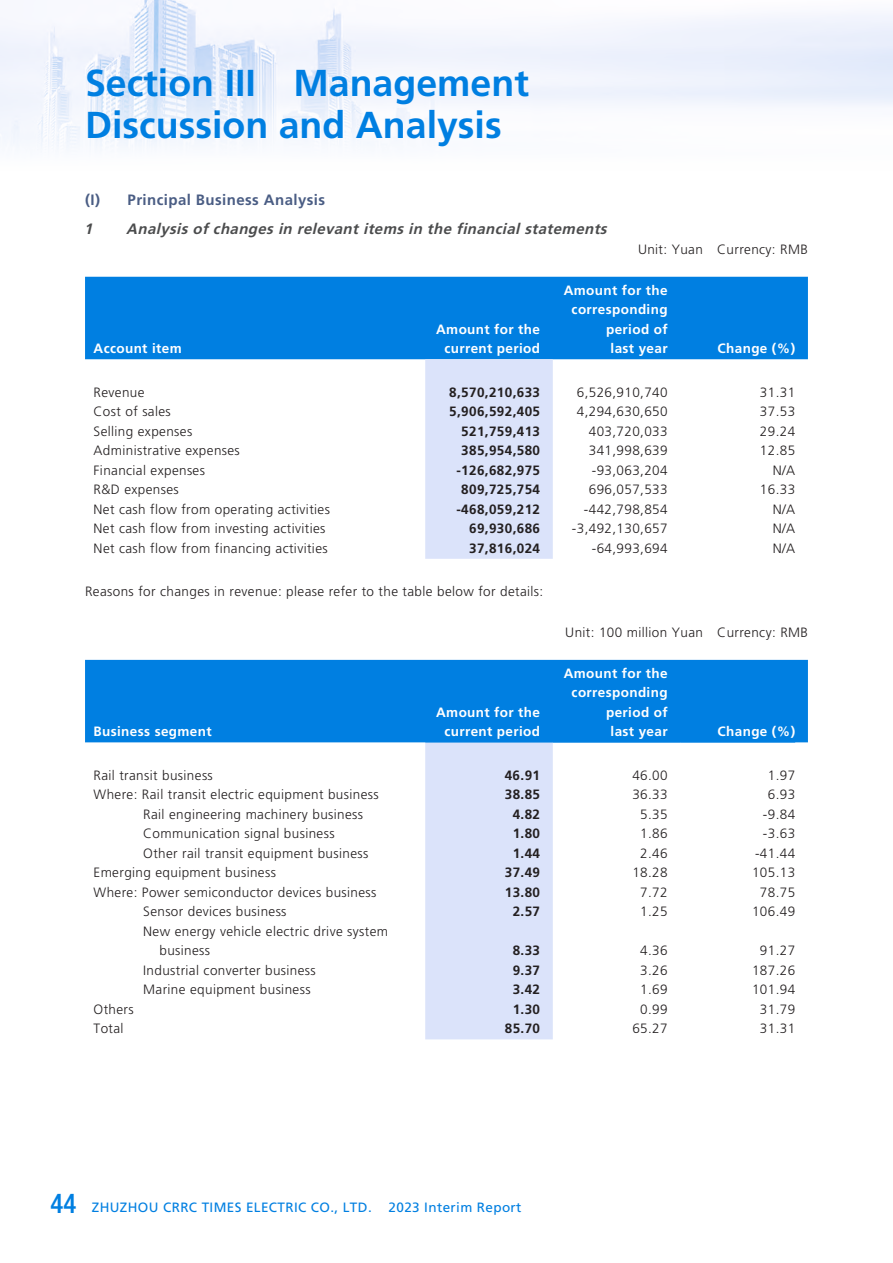
<style>
.page{position:relative;width:893px;height:1263px;background:#fff}
.page>*{position:absolute;margin:0;border:0;box-sizing:border-box;transform-origin:0 0}
.t1{font:700 37.5px/42px "Frutiger LT Std";color:#007fe1}
._03_Heading_3{font:italic 700 15px "Frutiger LT Std";color:#4b4c4d}
._02_Heading_2{font:700 15px "Frutiger LT Std";letter-spacing:.03em;color:#4a5d84}
._50_Table_Body{font:300 13.5px/19.5px "Frutiger LT Std";letter-spacing:.03em;color:#231f20}
._50_Table_Body-2{font:700 13.5px "Frutiger LT Std";letter-spacing:.03em;color:#fff}
._50_Table_Body-3{font:700 13.5px "Frutiger LT Std";letter-spacing:.03em;color:#231f20}
._00_Body_text{font:300 13.5px "Frutiger LT Std";letter-spacing:.03em;color:#231f20}
.t2{font:13.5px "Frutiger LT Std";letter-spacing:.03em;color:#007fe1}
.s1{font-family:"Helvetica Neue LT Std";font-weight:500;font-stretch:condensed;font-size:27px}
</style>
<div class="page">
<img style="left:0;top:0;width:893px;height:1040px">
<div style="left:85px;top:277px;width:723px;height:82px;background:#007fe1"></div>
<div style="left:425px;top:359px;width:128px;height:200px;background:#dbe3fa"></div>
<div style="left:85px;top:660px;width:723px;height:82px;background:#007fe1"></div>
<div style="left:425px;top:743px;width:128px;height:296px;background:#dbe3fa"></div>
<hr style="left:425px;top:742px;width:128px;height:1px;background:#007fe1">
<hr style="left:553px;top:742px;width:127px;height:1px;background:#007fe1">
<hr style="left:680px;top:742px;width:115px;height:1px;background:#007fe1">
<h1 class="t1" style="left:85px;top:62px;width:445px">Section III Management<br>Discussion and Analysis</h1>
<p class="_02_Heading_2" style="left:85px;top:191px;width:242px">(I) Principal Business Analysis</p>
<p class="_03_Heading_3" style="left:84px;top:220px;width:14px">1</p>
<p class="_03_Heading_3" style="left:126px;top:220px;width:486px">Analysis of changes in relevant items in the financial statements</p>
<p class="_00_Body_text" style="left:638px;top:241px;width:171px">Unit: Yuan Currency: RMB</p>
<p class="_50_Table_Body-2" style="left:94px;top:340px;width:90px">Account item</p>
<p class="_50_Table_Body-2" style="left:436px;top:321px;width:105px">Amount for the</p>
<p class="_50_Table_Body-2" style="left:444px;top:340px;width:97px">current period</p>
<p class="_50_Table_Body-2" style="left:564px;top:282px;width:105px">Amount for the</p>
<p class="_50_Table_Body-2" style="left:572px;top:301px;width:98px">corresponding</p>
<p class="_50_Table_Body-2" style="left:606px;top:321px;width:63px">period of</p>
<p class="_50_Table_Body-2" style="left:611px;top:340px;width:59px">last year</p>
<p class="_50_Table_Body-2" style="left:717px;top:340px;width:79px">Change (%)</p>
<p class="_50_Table_Body" style="left:94px;top:382px;width:53px">Revenue</p>
<p class="_50_Table_Body-3" style="left:449px;top:384px;width:92px">8,570,210,633</p>
<p class="_50_Table_Body" style="left:577px;top:382px;width:92px">6,526,910,740</p>
<p class="_50_Table_Body" style="left:760px;top:382px;width:37px">31.31</p>
<p class="_50_Table_Body" style="left:94px;top:402px;width:79px">Cost of sales</p>
<p class="_50_Table_Body-3" style="left:449px;top:403px;width:92px">5,906,592,405</p>
<p class="_50_Table_Body" style="left:577px;top:402px;width:92px">4,294,630,650</p>
<p class="_50_Table_Body" style="left:760px;top:402px;width:37px">37.53</p>
<p class="_50_Table_Body" style="left:94px;top:421px;width:100px">Selling expenses</p>
<p class="_50_Table_Body-3" style="left:461px;top:423px;width:80px">521,759,413</p>
<p class="_50_Table_Body" style="left:589px;top:421px;width:80px">403,720,033</p>
<p class="_50_Table_Body" style="left:760px;top:421px;width:37px">29.24</p>
<p class="_50_Table_Body" style="left:94px;top:441px;width:148px">Administrative expenses</p>
<p class="_50_Table_Body-3" style="left:461px;top:442px;width:80px">385,954,580</p>
<p class="_50_Table_Body" style="left:589px;top:441px;width:80px">341,998,639</p>
<p class="_50_Table_Body" style="left:760px;top:441px;width:37px">12.85</p>
<p class="_50_Table_Body" style="left:94px;top:460px;width:113px">Financial expenses</p>
<p class="_50_Table_Body-3" style="left:456px;top:462px;width:85px">-126,682,975</p>
<p class="_50_Table_Body" style="left:592px;top:460px;width:77px">-93,063,204</p>
<p class="_50_Table_Body" style="left:773px;top:460px;width:24px">N/A</p>
<p class="_50_Table_Body" style="left:94px;top:480px;width:87px">R&amp;D expenses</p>
<p class="_50_Table_Body-3" style="left:461px;top:481px;width:80px">809,725,754</p>
<p class="_50_Table_Body" style="left:589px;top:480px;width:80px">696,057,533</p>
<p class="_50_Table_Body" style="left:760px;top:480px;width:37px">16.33</p>
<p class="_50_Table_Body" style="left:94px;top:499px;width:238px">Net cash flow from operating activities</p>
<p class="_50_Table_Body-3" style="left:456px;top:501px;width:85px">-468,059,212</p>
<p class="_50_Table_Body" style="left:584px;top:499px;width:85px">-442,798,854</p>
<p class="_50_Table_Body" style="left:773px;top:499px;width:24px">N/A</p>
<p class="_50_Table_Body" style="left:94px;top:519px;width:233px">Net cash flow from investing activities</p>
<p class="_50_Table_Body-3" style="left:469px;top:520px;width:72px">69,930,686</p>
<p class="_50_Table_Body" style="left:572px;top:519px;width:97px">-3,492,130,657</p>
<p class="_50_Table_Body" style="left:773px;top:519px;width:24px">N/A</p>
<p class="_50_Table_Body" style="left:94px;top:538px;width:236px">Net cash flow from financing activities</p>
<p class="_50_Table_Body-3" style="left:469px;top:540px;width:72px">37,816,024</p>
<p class="_50_Table_Body" style="left:592px;top:538px;width:77px">-64,993,694</p>
<p class="_50_Table_Body" style="left:773px;top:538px;width:24px">N/A</p>
<p class="_00_Body_text" style="left:85px;top:584px;width:460px">Reasons for changes in revenue: please refer to the table below for details:</p>
<p class="_00_Body_text" style="left:565px;top:624px;width:244px">Unit: 100 million Yuan Currency: RMB</p>
<p class="_50_Table_Body-2" style="left:94px;top:723px;width:120px">Business segment</p>
<p class="_50_Table_Body-2" style="left:436px;top:704px;width:105px">Amount for the</p>
<p class="_50_Table_Body-2" style="left:444px;top:723px;width:97px">current period</p>
<p class="_50_Table_Body-2" style="left:564px;top:665px;width:105px">Amount for the</p>
<p class="_50_Table_Body-2" style="left:572px;top:684px;width:98px">corresponding</p>
<p class="_50_Table_Body-2" style="left:606px;top:704px;width:63px">period of</p>
<p class="_50_Table_Body-2" style="left:611px;top:723px;width:59px">last year</p>
<p class="_50_Table_Body-2" style="left:717px;top:723px;width:79px">Change (%)</p>
<p class="_50_Table_Body" style="left:94px;top:765px;width:121px">Rail transit business</p>
<p class="_50_Table_Body-3" style="left:505px;top:767px;width:37px">46.91</p>
<p class="_50_Table_Body" style="left:632px;top:765px;width:37px">46.00</p>
<p class="_50_Table_Body" style="left:768px;top:765px;width:29px">1.97</p>
<p class="_50_Table_Body" style="left:94px;top:785px;width:287px">Where: Rail transit electric equipment business</p>
<p class="_50_Table_Body-3" style="left:505px;top:786px;width:37px">38.85</p>
<p class="_50_Table_Body" style="left:632px;top:785px;width:37px">36.33</p>
<p class="_50_Table_Body" style="left:768px;top:785px;width:29px">6.93</p>
<p class="_50_Table_Body" style="left:143px;top:804px;width:221px">Rail engineering machinery business</p>
<p class="_50_Table_Body-3" style="left:513px;top:806px;width:29px">4.82</p>
<p class="_50_Table_Body" style="left:640px;top:804px;width:29px">5.35</p>
<p class="_50_Table_Body" style="left:763px;top:804px;width:34px">-9.84</p>
<p class="_50_Table_Body" style="left:143px;top:824px;width:193px">Communication signal business</p>
<p class="_50_Table_Body-3" style="left:513px;top:825px;width:29px">1.80</p>
<p class="_50_Table_Body" style="left:640px;top:824px;width:29px">1.86</p>
<p class="_50_Table_Body" style="left:763px;top:824px;width:34px">-3.63</p>
<p class="_50_Table_Body" style="left:143px;top:843px;width:227px">Other rail transit equipment business</p>
<p class="_50_Table_Body-3" style="left:513px;top:845px;width:29px">1.44</p>
<p class="_50_Table_Body" style="left:640px;top:843px;width:29px">2.46</p>
<p class="_50_Table_Body" style="left:755px;top:843px;width:42px">-41.44</p>
<p class="_50_Table_Body" style="left:94px;top:863px;width:184px">Emerging equipment business</p>
<p class="_50_Table_Body-3" style="left:505px;top:864px;width:37px">37.49</p>
<p class="_50_Table_Body" style="left:632px;top:863px;width:37px">18.28</p>
<p class="_50_Table_Body" style="left:752px;top:863px;width:45px">105.13</p>
<p class="_50_Table_Body" style="left:94px;top:882px;width:284px">Where: Power semiconductor devices business</p>
<p class="_50_Table_Body-3" style="left:505px;top:884px;width:37px">13.80</p>
<p class="_50_Table_Body" style="left:640px;top:882px;width:29px">7.72</p>
<p class="_50_Table_Body" style="left:760px;top:882px;width:37px">78.75</p>
<p class="_50_Table_Body" style="left:143px;top:902px;width:145px">Sensor devices business</p>
<p class="_50_Table_Body-3" style="left:513px;top:903px;width:29px">2.57</p>
<p class="_50_Table_Body" style="left:640px;top:902px;width:29px">1.25</p>
<p class="_50_Table_Body" style="left:752px;top:902px;width:45px">106.49</p>
<p class="_50_Table_Body" style="left:159px;top:921px;width:230px;text-indent:-16px">New energy vehicle electric drive system business</p>
<p class="_50_Table_Body-3" style="left:513px;top:942px;width:29px">8.33</p>
<p class="_50_Table_Body" style="left:640px;top:941px;width:29px">4.36</p>
<p class="_50_Table_Body" style="left:760px;top:941px;width:37px">91.27</p>
<p class="_50_Table_Body" style="left:143px;top:960px;width:174px">Industrial converter business</p>
<p class="_50_Table_Body-3" style="left:513px;top:962px;width:29px">9.37</p>
<p class="_50_Table_Body" style="left:640px;top:960px;width:29px">3.26</p>
<p class="_50_Table_Body" style="left:752px;top:960px;width:45px">187.26</p>
<p class="_50_Table_Body" style="left:143px;top:980px;width:169px">Marine equipment business</p>
<p class="_50_Table_Body-3" style="left:513px;top:981px;width:29px">3.42</p>
<p class="_50_Table_Body" style="left:640px;top:980px;width:29px">1.69</p>
<p class="_50_Table_Body" style="left:752px;top:980px;width:45px">101.94</p>
<p class="_50_Table_Body" style="left:94px;top:999px;width:42px">Others</p>
<p class="_50_Table_Body-3" style="left:513px;top:1001px;width:29px">1.30</p>
<p class="_50_Table_Body" style="left:640px;top:999px;width:29px">0.99</p>
<p class="_50_Table_Body" style="left:760px;top:999px;width:37px">31.79</p>
<p class="_50_Table_Body" style="left:94px;top:1019px;width:32px">Total</p>
<p class="_50_Table_Body-3" style="left:505px;top:1020px;width:37px">85.70</p>
<p class="_50_Table_Body" style="left:632px;top:1019px;width:37px">65.27</p>
<p class="_50_Table_Body" style="left:760px;top:1019px;width:37px">31.31</p>
<p class="t2" style="left:51px;top:1199px;width:323px"><span class="s1">44</span> ZHUZHOU CRRC TIMES ELECTRIC CO., LTD.</p>
<p class="t2" style="left:389px;top:1199px;width:134px">2023 Interim Report</p>
</div>
